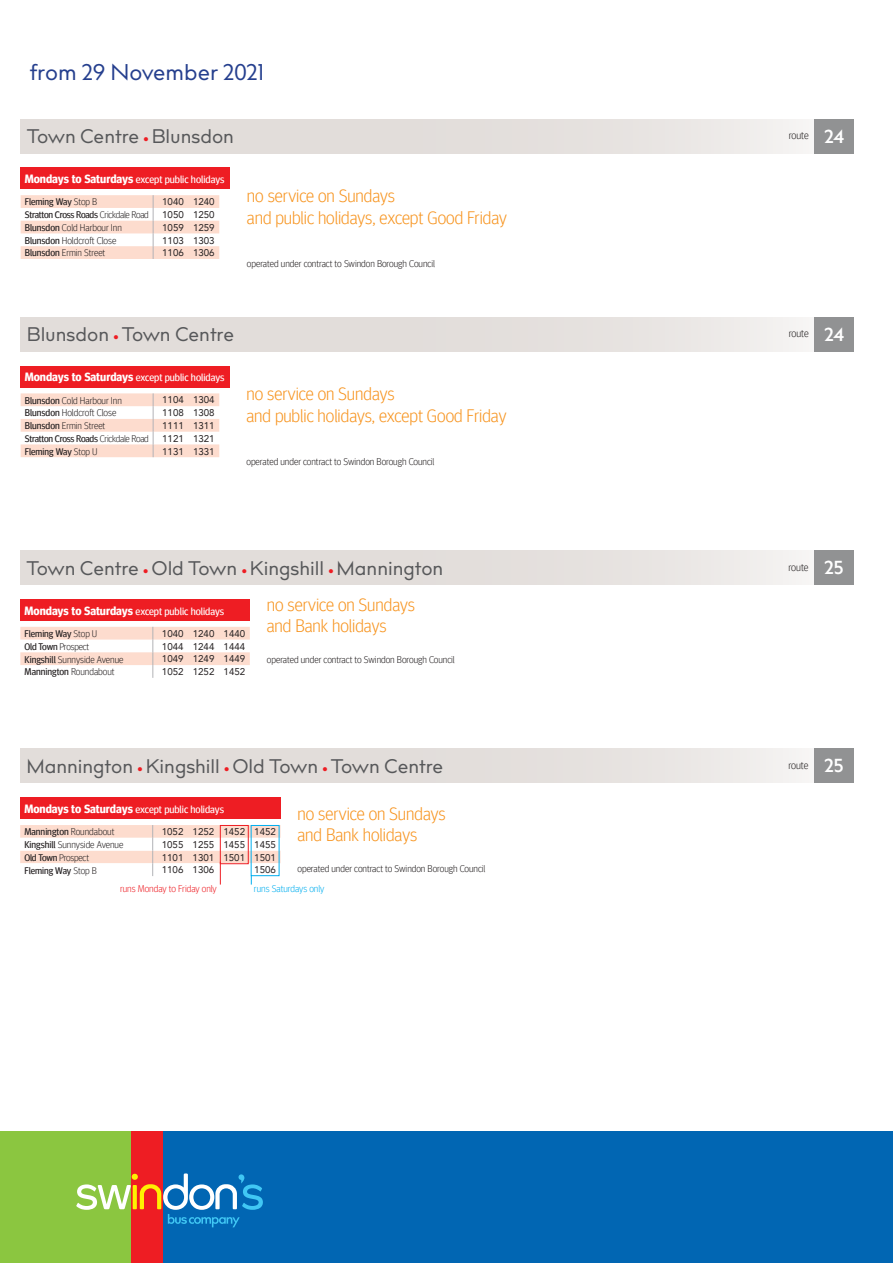
<style>
.page{position:relative;width:893px;height:1263px;background:#fff}
.page>*{position:absolute;margin:0;border:0;box-sizing:border-box;transform-origin:0 0}
.t1{font:22.5px "billcorpm 3";color:#253f8e}
.t2{font:19.5px "billcorpm 3";color:#57585a}
.t3{font:300 18px/21.6px "Meta Headline";color:#f7931d}
.t4{font:10.5px "Meta Headline";color:#fff}
.t5{font:300 10.5px "Meta Headline";letter-spacing:-.005em;color:#231f20}
.t6{font:300 9.75px "Meta Headline";color:#231f20}
.t7{font:9.75px "Avenir LT";color:#231f20}
.t8{font:9.75px "Meta Headline";color:#231f20}
.t9{font:300 9.75px "Meta Headline";color:#ee1d23}
.t10{font:300 9.75px "Meta Headline";color:#00aeef}
.t11{font:9.6px "Meta Headline";letter-spacing:-.02em;color:#231f20}
.t12{font:9.6px "Meta Headline";color:#231f20}
.t13{font:300 9.6px "Meta Headline";color:#231f20}
.t14{font:300 9.6px "Meta Headline";letter-spacing:-.02em;color:#231f20}
.s1{font-size:13.5px;color:#ee1d23}
.s2{font-weight:700;font-size:12px}
.s3{font-weight:300}
.s4{font-weight:400}
.s5{font-weight:400;font-size:9.75px}
.s6{font-family:"billcorpm 3";font-weight:600;font-size:18.6px;color:#fff}
</style>
<div class="page">
<div style="left:1px;top:1131px;width:892px;height:132px;background:#0166b3"></div>
<div style="left:131px;top:1131px;width:31px;height:132px;background:#ee1d23"></div>
<div style="left:0;top:1131px;width:131px;height:132px;background:#8bc640"></div>
<svg style="left:76px;top:1173px;width:187px;height:54px"></svg>
<div style="left:21px;top:317px;width:833px;height:34px;background:#e2ddda"></div>
<div style="left:814px;top:317px;width:40px;height:34px;background:#919293"></div>
<div style="left:21px;top:366px;width:209px;height:21px;background:#ee1d23"></div>
<svg style="left:21px;top:393px;width:198px;height:64px"></svg>
<div style="left:21px;top:119px;width:833px;height:34px;background:#e2ddda"></div>
<div style="left:21px;top:168px;width:209px;height:21px;background:#ee1d23"></div>
<svg style="left:21px;top:195px;width:198px;height:64px"></svg>
<div style="left:814px;top:119px;width:40px;height:34px;background:#919293"></div>
<div style="left:20px;top:551px;width:834px;height:34px;background:#e2ddda"></div>
<div style="left:20px;top:599px;width:230px;height:22px;background:#ee1d23"></div>
<svg style="left:20px;top:627px;width:230px;height:51px"></svg>
<div style="left:814px;top:551px;width:40px;height:34px;background:#919293"></div>
<div style="left:20px;top:749px;width:834px;height:34px;background:#e2ddda"></div>
<div style="left:814px;top:749px;width:40px;height:34px;background:#919293"></div>
<div style="left:20px;top:798px;width:261px;height:21px;background:#ee1d23"></div>
<svg style="left:20px;top:825px;width:261px;height:59px"></svg>
<h1 class="t1" style="left:30px;top:56px;width:236px">from 29 November 2021</h1>
<h2 class="t2" style="left:27px;top:122px;width:209px">Town Centre <span class="s1">•</span> Blunsdon</h2>
<p class="t4" style="left:25px;top:173px;width:201px"><span class="s2">Mondays to Saturdays</span> except public holidays</p>
<p class="t12" style="left:25px;top:196px;width:74px">Fleming Way <span class="s3">Stop B</span></p>
<p class="t7" style="left:162px;top:196px;width:54px">1040 1240</p>
<p class="t11" style="left:25px;top:209px;width:125px">Stratton Cross Roads <span class="s3">Crickdale Road</span></p>
<p class="t7" style="left:162px;top:209px;width:54px">1050 1250</p>
<p class="t6" style="left:25px;top:222px;width:99px"><span class="s4">Blunsdon</span> Cold Harbour Inn</p>
<p class="t7" style="left:162px;top:222px;width:54px">1059 1259</p>
<p class="t6" style="left:25px;top:235px;width:93px"><span class="s4">Blunsdon</span> Holdcroft Close</p>
<p class="t7" style="left:162px;top:234px;width:54px">1103 1303</p>
<p class="t13" style="left:25px;top:248px;width:82px"><span class="s5">Blunsdon</span> Ermin Street</p>
<p class="t7" style="left:162px;top:247px;width:54px">1106 1306</p>
<h3 class="t3" style="left:247px;top:185px;width:261px">no service on Sundays<br>and public holidays, except Good Friday</h3>
<p class="t6" style="left:247px;top:258px;width:189px">operated under contract to Swindon Borough Council</p>
<p class="t5" style="left:789px;top:129px;width:57px">route <span class="s6">24</span></p>
<h2 class="t2" style="left:27px;top:320px;width:209px">Blunsdon <span class="s1">•</span> Town Centre</h2>
<p class="t5" style="left:789px;top:328px;width:57px">route <span class="s6">24</span></p>
<p class="t4" style="left:25px;top:372px;width:201px"><span class="s2">Mondays to Saturdays</span> except public holidays</p>
<p class="t6" style="left:25px;top:395px;width:99px"><span class="s4">Blunsdon</span> Cold Harbour Inn</p>
<p class="t7" style="left:162px;top:394px;width:54px">1104 1304</p>
<p class="t6" style="left:25px;top:407px;width:93px"><span class="s4">Blunsdon</span> Holdcroft Close</p>
<p class="t7" style="left:162px;top:407px;width:54px">1108 1308</p>
<p class="t13" style="left:25px;top:420px;width:82px"><span class="s5">Blunsdon</span> Ermin Street</p>
<p class="t7" style="left:162px;top:420px;width:54px">1111 1311</p>
<p class="t11" style="left:25px;top:433px;width:125px">Stratton Cross Roads <span class="s3">Crickdale Road</span></p>
<p class="t7" style="left:162px;top:433px;width:54px">1121 1321</p>
<p class="t12" style="left:25px;top:446px;width:74px">Fleming Way <span class="s3">Stop U</span></p>
<p class="t7" style="left:162px;top:445px;width:54px">1131 1331</p>
<h3 class="t3" style="left:247px;top:383px;width:261px">no service on Sundays<br>and public holidays, except Good Friday</h3>
<p class="t6" style="left:247px;top:455px;width:189px">operated under contract to Swindon Borough Council</p>
<h2 class="t2" style="left:27px;top:554px;width:418px">Town Centre <span class="s1">•</span> Old Town <span class="s1">•</span> Kingshill <span class="s1">•</span> Mannington</h2>
<p class="t4" style="left:25px;top:605px;width:201px"><span class="s2">Mondays to Saturdays</span> except public holidays</p>
<p class="t12" style="left:25px;top:628px;width:74px">Fleming Way <span class="s3">Stop U</span></p>
<p class="t7" style="left:162px;top:628px;width:85px">1040 1240 1440</p>
<p class="t14" style="left:25px;top:641px;width:66px"><span class="s4">Old Town</span> Prospect</p>
<p class="t7" style="left:162px;top:641px;width:85px">1044 1244 1444</p>
<p class="t6" style="left:25px;top:653px;width:100px"><span class="s4">Kingshill</span> Sunnyside Avenue</p>
<p class="t7" style="left:162px;top:653px;width:85px">1049 1249 1449</p>
<p class="t8" style="left:25px;top:666px;width:91px">Mannington <span class="s3">Roundabout</span></p>
<p class="t7" style="left:162px;top:666px;width:85px">1052 1252 1452</p>
<h3 class="t3" style="left:267px;top:593px;width:150px">no service on Sundays and Bank holidays</h3>
<p class="t6" style="left:267px;top:654px;width:189px">operated under contract to Swindon Borough Council</p>
<p class="t5" style="left:788px;top:561px;width:57px">route <span class="s6">25</span></p>
<h2 class="t2" style="left:26px;top:752px;width:418px">Mannington <span class="s1">•</span> Kingshill <span class="s1">•</span> Old Town <span class="s1">•</span> Town Centre</h2>
<p class="t5" style="left:788px;top:759px;width:57px">route <span class="s6">25</span></p>
<p class="t4" style="left:24px;top:803px;width:201px"><span class="s2">Mondays to Saturdays</span> except public holidays</p>
<p class="t8" style="left:24px;top:826px;width:91px">Mannington <span class="s3">Roundabout</span></p>
<p class="t7" style="left:162px;top:826px;width:116px">1052 1252 1452 1452</p>
<p class="t6" style="left:24px;top:839px;width:100px"><span class="s4">Kingshill</span> Sunnyside Avenue</p>
<p class="t7" style="left:162px;top:839px;width:116px">1055 1255 1455 1455</p>
<p class="t14" style="left:24px;top:852px;width:66px"><span class="s4">Old Town</span> Prospect</p>
<p class="t7" style="left:162px;top:851px;width:116px">1101 1301 1501 1501</p>
<p class="t12" style="left:24px;top:864px;width:74px">Fleming Way <span class="s3">Stop B</span></p>
<p class="t7" style="left:162px;top:864px;width:54px">1106 1306</p>
<p class="t7" style="left:254px;top:864px;width:23px">1506</p>
<h3 class="t3" style="left:298px;top:802px;width:150px">no service on Sundays and Bank holidays</h3>
<p class="t6" style="left:298px;top:863px;width:189px">operated under contract to Swindon Borough Council</p>
<p class="t9" style="left:120px;top:883px;width:98px">runs Monday to Friday only</p>
<p class="t10" style="left:254px;top:883px;width:72px">runs Saturdays only</p>
</div>
